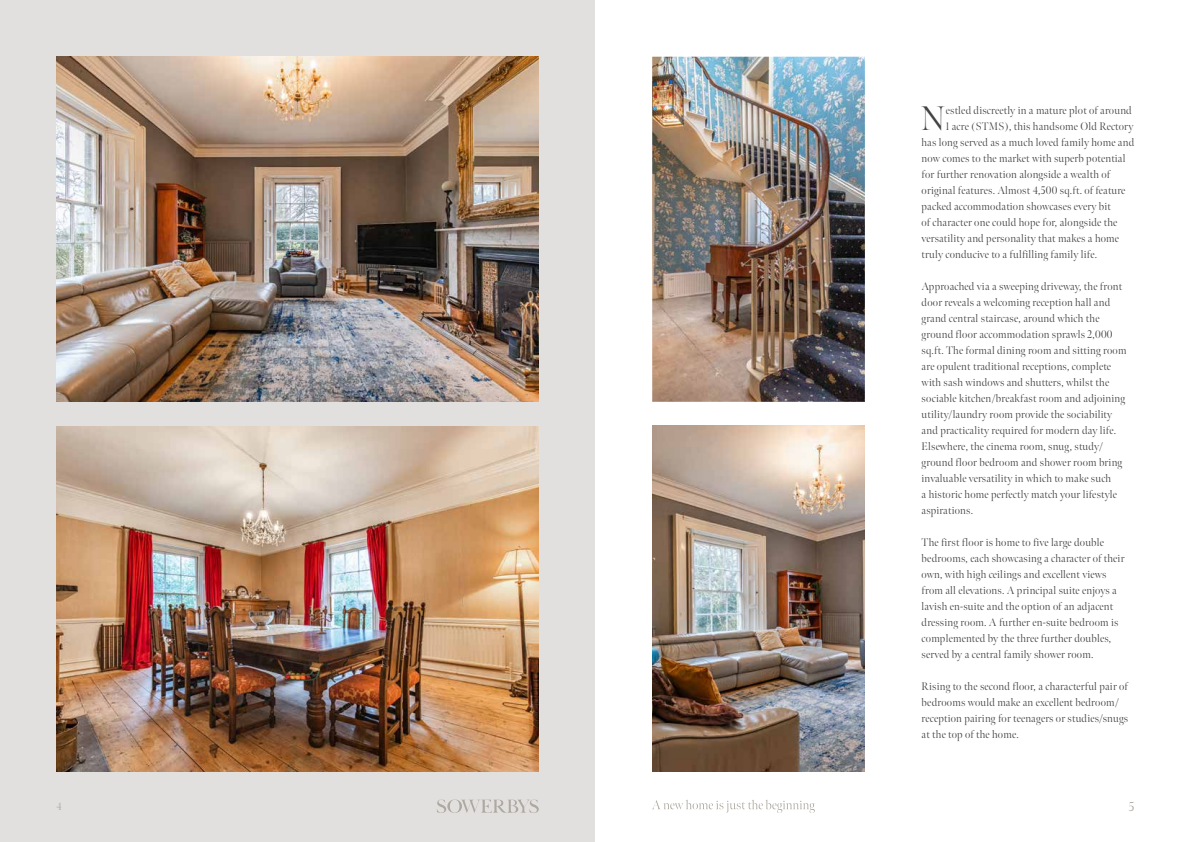
<style>
.page{position:relative;width:1191px;height:842px;background:#fff}
.page>*{position:absolute;margin:0;border:0;box-sizing:border-box;transform-origin:0 0}
.t1{font:300 34px "Meno Banner";color:#434141}
.t2{font:300 13px "Meno Banner";color:#ada8a0}
.t3{font:300 11px/16px "Meno Banner";letter-spacing:.02em;color:#434141}
.t4{font:300 11px "Meno Banner";color:#ada8a0}
</style>
<div class="page">
<div style="left:0;top:0;width:595px;height:842px;background:#e2e0df"></div>
<svg style="left:437px;top:799px;width:102px;height:14px"></svg>
<svg style="left:652px;top:800px;width:162px;height:13px"></svg>
<img style="left:57px;top:57px;width:482px;height:345px">
<img style="left:652px;top:57px;width:213px;height:345px">
<img style="left:57px;top:426px;width:482px;height:345px">
<img style="left:652px;top:426px;width:213px;height:345px">
<h1 class="t1" style="left:921px;top:98px;width:25px">N</h1>
<p class="t3" style="left:945px;top:102px;width:187px">estled discreetly in a mature plot of around</p>
<p class="t3" style="left:945px;top:118px;width:189px">1 acre (STMS), this handsome Old Rectory</p>
<p class="t3" style="left:921px;top:134px;width:214px">has long served as a much loved family home and</p>
<p class="t3" style="left:921px;top:150px;width:205px">now comes to the market with superb potential</p>
<p class="t3" style="left:921px;top:166px;width:190px">for further renovation alongside a wealth of</p>
<p class="t3" style="left:921px;top:182px;width:205px">original features. Almost 4,500 sq.ft. of feature</p>
<p class="t3" style="left:921px;top:198px;width:191px">packed accommodation showcases every bit</p>
<p class="t3" style="left:921px;top:214px;width:197px">of character one could hope for, alongside the</p>
<p class="t3" style="left:921px;top:230px;width:199px">versatility and personality that makes a home</p>
<p class="t3" style="left:921px;top:246px;width:177px">truly conducive to a fulfilling family life.</p>
<p class="t3" style="left:921px;top:278px;width:206px">Approached via a sweeping driveway, the front door reveals a welcoming reception hall and grand central staircase, around which the ground floor accommodation sprawls 2,000 sq.ft. The formal dining room and sitting room are opulent traditional receptions, complete with sash windows and shutters, whilst the sociable kitchen/breakfast room and adjoining utility/laundry room provide the sociability and practicality required for modern day life.<br>Elsewhere, the cinema room, snug, study/ ground floor bedroom and shower room bring invaluable versatility in which to make such<br>a historic home perfectly match your lifestyle aspirations.</p>
<p class="t3" style="left:921px;top:535px;width:204px">The first floor is home to five large double bedrooms, each showcasing a character of their own, with high ceilings and excellent views from all elevations. A principal suite enjoys a lavish en-suite and the option of an adjacent dressing room. A further en-suite bedroom is complemented by the three further doubles, served by a central family shower room.</p>
<p class="t3" style="left:921px;top:679px;width:208px">Rising to the second floor, a characterful pair of bedrooms would make an excellent bedroom/ reception pairing for teenagers or studies/snugs at the top of the home.</p>
<p class="t4" style="left:57px;top:799px;width:7px">4</p>
<p class="t2" style="left:1128px;top:798px;width:7px">5</p>
</div>
